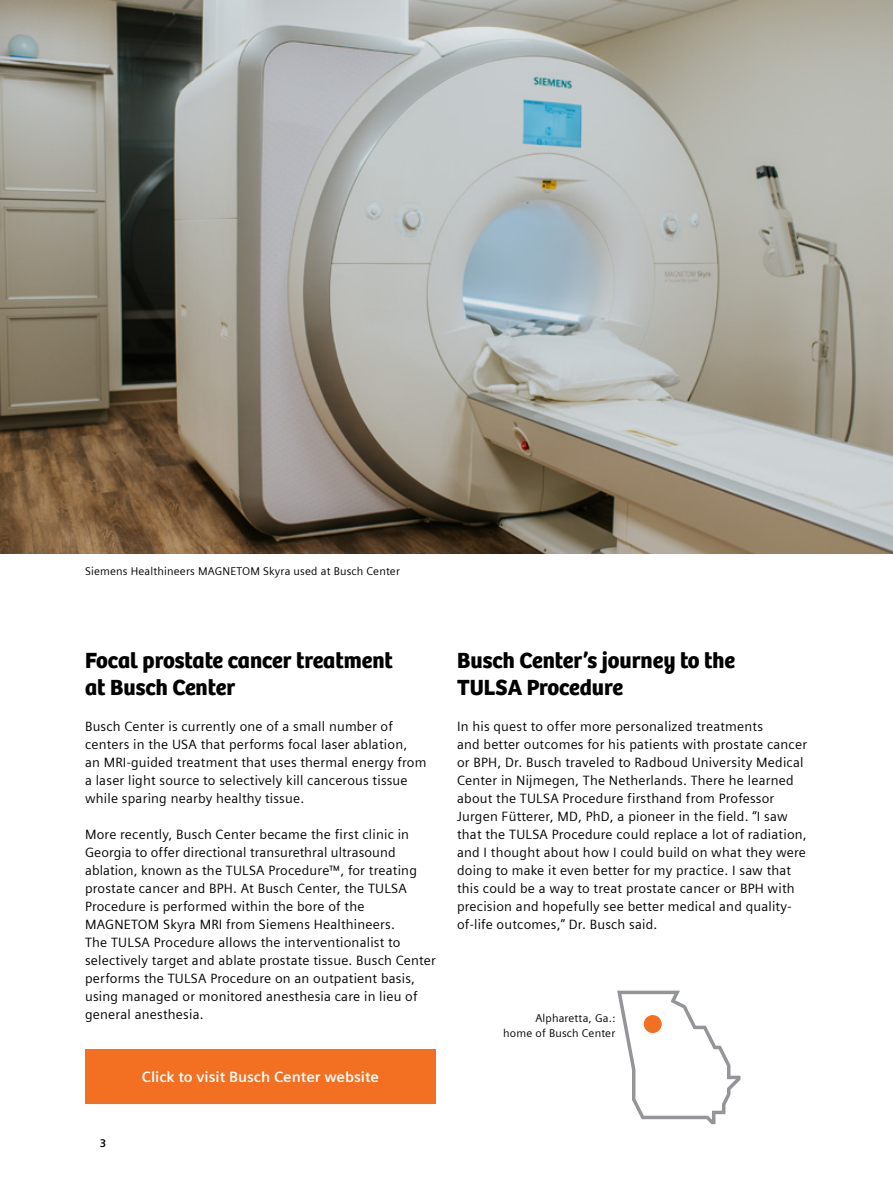
<style>
.page{position:relative;width:893px;height:1191px;background:#fff}
.page>*{position:absolute;margin:0;border:0;box-sizing:border-box;transform-origin:0 0}
.t1{font:22.5px/27px "Bree SH Headline Regular";color:#000}
.t2{font:700 15px "Siemens Sans";color:#fff}
.t3{font:13.5px/18px "Siemens Sans";letter-spacing:.015em;color:#000}
.t4{font:11.25px/15px "Siemens Sans";letter-spacing:.015em;color:#000;text-align:right}
.t5{font:700 11.25px "Siemens Sans";color:#000}
</style>
<div class="page">
<img style="left:0;top:0;width:893px;height:553px">
<div style="left:85px;top:1049px;width:351px;height:54px;background:#f36f21"></div>
<svg style="left:617px;top:990px;width:124px;height:135px"></svg>
<div style="left:644px;top:1015px;width:18px;height:18px;background:#f36f21;border-radius:50%"></div>
<p class="t4" style="left:85px;top:562px;width:316px">Siemens Healthineers MAGNETOM Skyra used at Busch Center</p>
<h1 class="t1" style="left:85px;top:647px;width:309px">Focal prostate cancer treatment at Busch Center</h1>
<p class="t3" style="left:85px;top:716px;width:343px">Busch Center is currently one of a small number of centers in the USA that performs focal laser ablation,<br>an MRI-guided treatment that uses thermal energy from a laser light source to selectively kill cancerous tissue while sparing nearby healthy tissue.</p>
<p class="t3" style="left:85px;top:824px;width:352px">More recently, Busch Center became the first clinic in Georgia to offer directional transurethral ultrasound ablation, known as the TULSA Procedure™, for treating prostate cancer and BPH. At Busch Center, the TULSA Procedure is performed within the bore of the MAGNETOM Skyra MRI from Siemens Healthineers.<br>The TULSA Procedure allows the interventionalist to selectively target and ablate prostate tissue. Busch Center performs the TULSA Procedure on an outpatient basis, using managed or monitored anesthesia care in lieu of general anesthesia.</p>
<p class="t2" style="left:142px;top:1065px;width:239px">Click to visit Busch Center website</p>
<h1 class="t1" style="left:457px;top:647px;width:280px">Busch Center’s journey to the<br>TULSA Procedure</h1>
<p class="t3" style="left:457px;top:716px;width:351px">In his quest to offer more personalized treatments<br>and better outcomes for his patients with prostate cancer or BPH, Dr. Busch traveled to Radboud University Medical Center in Nijmegen, The Netherlands. There he learned about the TULSA Procedure firsthand from Professor Jurgen Fütterer, MD, PhD, a pioneer in the field. “I saw that the TULSA Procedure could replace a lot of radiation, and I thought about how I could build on what they were doing to make it even better for my practice. I saw that this could be a way to treat prostate cancer or BPH with precision and hopefully see better medical and quality&shy;of-life outcomes,” Dr. Busch said.</p>
<p class="t4" style="left:503px;top:1010px;width:114px">Alpharetta, Ga.:<br>home of Busch Center</p>
<p class="t5" style="left:100px;top:1135px;width:8px">3</p>
</div>
